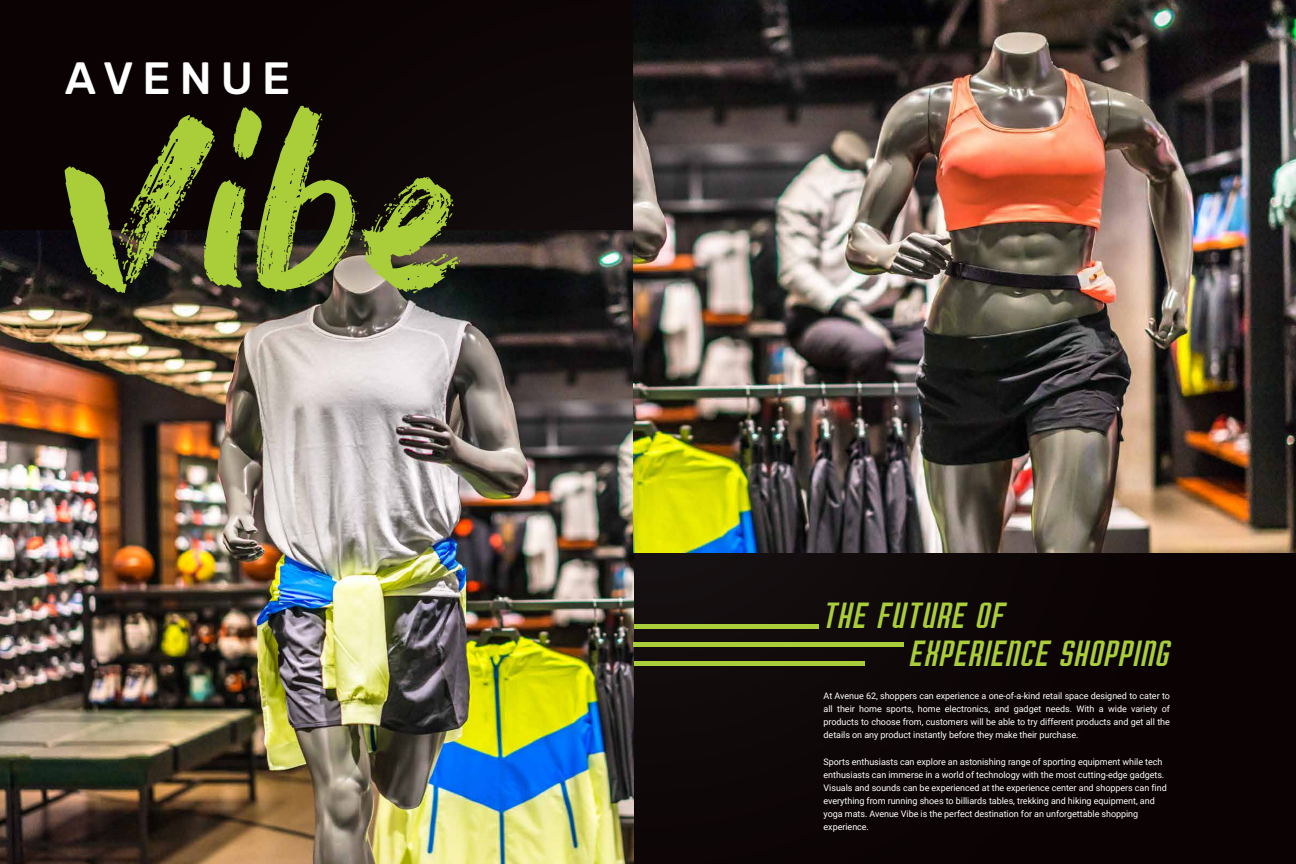
<style>
.page{position:relative;width:1296px;height:864px;background:#0c0506}
.page>*{position:absolute;margin:0;border:0;box-sizing:border-box;transform-origin:0 0}
.t1{font:300 45.22px "Rubik";letter-spacing:.2em;color:#fff}
.t2{font:italic 42.22px/37.7px "Courager";letter-spacing:.035em;color:#a9ce39}
.t3{font:9px/13.1px "Roboto";letter-spacing:-.005em;color:#fff;text-align:justify}
</style>
<div class="page">
<img style="left:0;top:230px;width:634px;height:634px">
<img style="left:634px;top:0;width:662px;height:552px">
<svg style="left:65px;top:106px;width:395px;height:187px"></svg>
<hr style="left:634px;top:624px;width:185px;height:4px;background:#a9ce39">
<hr style="left:634px;top:643px;width:270px;height:4px;background:#a9ce39">
<div style="left:634px;top:661px;width:231px;height:5px;background:#a9ce39"></div>
<h1 class="t1" style="left:65px;top:54px;width:227px">AVENUE</h1>
<h2 class="t2" style="left:909px;top:595px;width:261px;text-indent:-87px">THE FUTURE OF<br>EXPERIENCE SHOPPING</h2>
<p class="t3" style="left:824px;top:689px;width:348px">At Avenue 62, shoppers can experience a one-of-a-kind retail space designed to cater to all their home sports, home electronics, and gadget needs. With a wide variety of products to choose from, customers will be able to try different products and get all the details on any product instantly before they make their purchase.</p>
<p class="t3" style="left:824px;top:755px;width:345px;text-align:left">Sports enthusiasts can explore an astonishing range of sporting equipment while tech enthusiasts can immerse in a world of technology with the most cutting-edge gadgets.<br>Visuals and sounds can be experienced at the experience center and shoppers can find everything from running shoes to billiards tables, trekking and hiking equipment, and yoga mats. Avenue Vibe is the perfect destination for an unforgettable shopping experience.</p>
</div>
